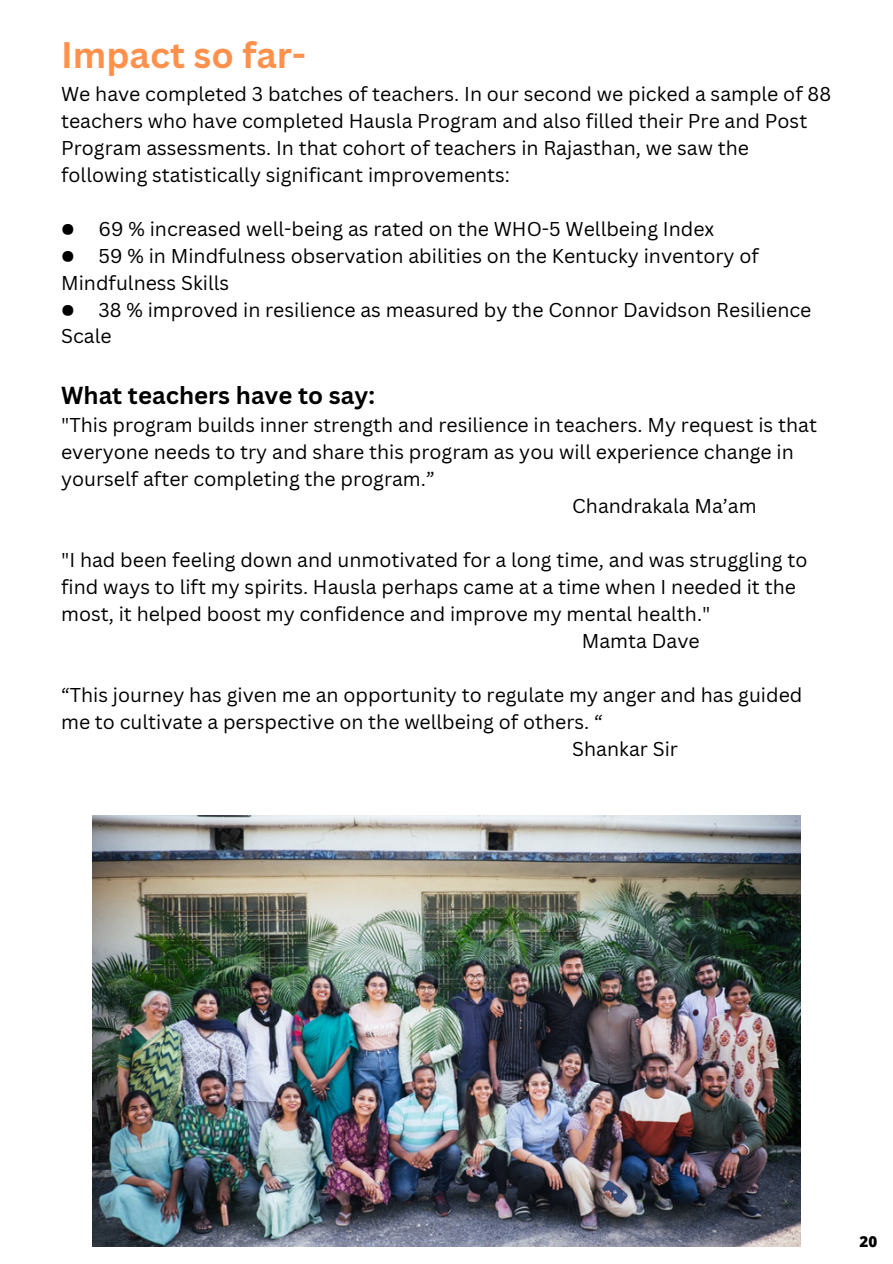
<style>
.page{position:relative;width:893px;height:1264px;background:#fff}
.page>*{position:absolute;margin:0;border:0;box-sizing:border-box;transform-origin:0 0}
.t1{font:700 36px "Canva Sans";color:#ff914d}
.t2{font:700 24px "Canva Sans";color:#000}
.t3{font:19.5px/27px "Canva Sans";color:#000}
.t4{font:800 15.15px "Open Sans";color:#000}
</style>
<div class="page">
<img style="left:92px;top:815px;width:708px;height:430px">
<p class="t1" style="left:61px;top:29px;width:246px">Impact so far-</p>
<p class="t3" style="left:61px;top:79px;width:771px">We have completed 3 batches of teachers. In our second we picked a sample of 88 teachers who have completed Hausla Program and also filled their Pre and Post Program assessments. In that cohort of teachers in Rajasthan, we saw the following statistically significant improvements:</p>
<p class="t3" style="left:61px;top:214px;width:654px">● 69 % increased well-being as rated on the WHO-5 Wellbeing Index</p>
<p class="t3" style="left:61px;top:241px;width:699px">● 59 % in Mindfulness observation abilities on the Kentucky inventory of<br>Mindfulness Skills</p>
<p class="t3" style="left:61px;top:295px;width:751px">● 38 % improved in resilience as measured by the Connor Davidson Resilience<br>Scale</p>
<p class="t2" style="left:61px;top:378px;width:315px">What teachers have to say:</p>
<p class="t3" style="left:61px;top:411px;width:757px">"This program builds inner strength and resilience in teachers. My request is that everyone needs to try and share this program as you will experience change in yourself after completing the program.”</p>
<p class="t3" style="left:572px;top:492px;width:186px">Chandrakala Ma’am</p>
<p class="t3" style="left:61px;top:546px;width:747px">"I had been feeling down and unmotivated for a long time, and was struggling to find ways to lift my spirits. Hausla perhaps came at a time when I needed it the most, it helped boost my confidence and improve my mental health."</p>
<p class="t3" style="left:581px;top:627px;width:119px">Mamta Dave</p>
<p class="t3" style="left:61px;top:681px;width:742px">“This journey has given me an opportunity to regulate my anger and has guided me to cultivate a perspective on the wellbeing of others. “</p>
<p class="t3" style="left:572px;top:735px;width:107px">Shankar Sir</p>
<p class="t4" style="left:859px;top:1230px;width:19px">20</p>
</div>
